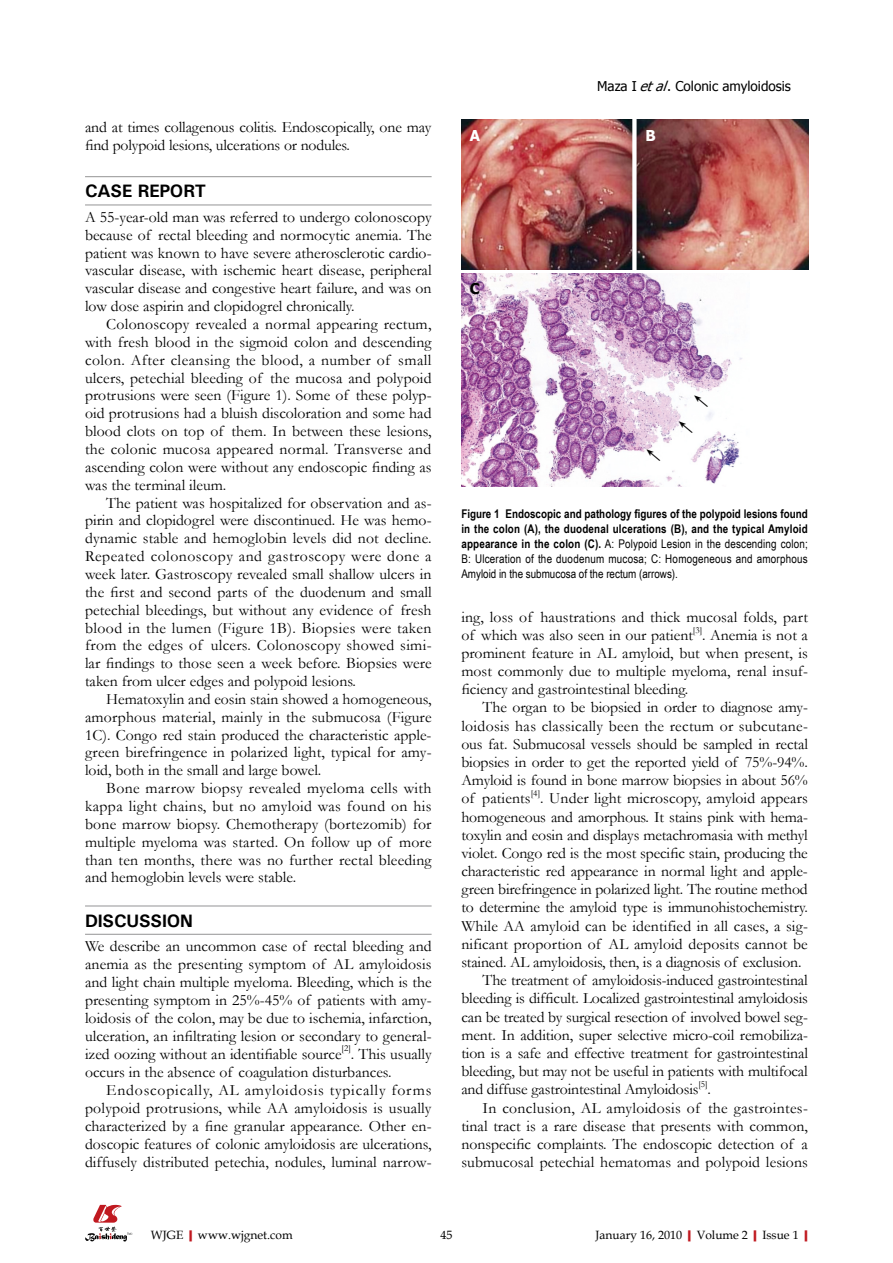
<style>
.page{position:relative;width:893px;height:1263px;background:#fff}
.page>*{position:absolute;margin:0;border:0;box-sizing:border-box;transform-origin:0 0}
.t1{font:700 18px "Univers";letter-spacing:-.01em;color:#000}
.t2{font:15.75px/17.9px "Garamond";color:#000;text-align:justify}
.t3{font:15.75px "Garamond";letter-spacing:.02em;color:#000}
.t4{font:700 15px "Tahoma";color:#fff}
.t5{font:700 15px "Tahoma";color:#000}
.t6{font:13.5px "Tahoma";color:#000}
.t7{font:700 12px/15px "Arial Narrow";letter-spacing:.015em;color:#000;text-align:justify}
.t8{font:12px "Book Antiqua";color:#000}
.t9{font:9.15px "Garamond";color:#000}
.s1{font-style:italic}
.s2{font-weight:400}
.s3{font-weight:700;color:#c01920}
</style>
<div class="page">
<img style="left:461px;top:119px;width:347px;height:151px">
<img style="left:461px;top:274px;width:281px;height:212px">
<div style="left:632px;top:118px;width:5px;height:153px;background:#fff"></div>
<svg style="left:85px;top:1205px;width:48px;height:36px"></svg>
<hr style="left:85px;top:176px;width:347px;height:1px;background:#949495">
<hr style="left:85px;top:205px;width:347px;height:1px;background:#949495">
<hr style="left:85px;top:906px;width:347px;height:1px;background:#949495">
<hr style="left:85px;top:934px;width:347px;height:1px;background:#949495">
<svg style="left:645px;top:447px;width:17px;height:15px"></svg>
<svg style="left:677px;top:419px;width:17px;height:15px"></svg>
<svg style="left:693px;top:393px;width:16px;height:16px"></svg>
<p class="t2" style="left:85px;top:118px;width:348px">and at times collagenous colitis. Endoscopically, one may find polypoid lesions, ulcerations or nodules.</p>
<p class="t1" style="left:85px;top:180px;width:123px">CASE REPORT</p>
<p class="t2" style="left:85px;top:208px;width:348px">A 55-year-old man was referred to undergo colonoscopy because of rectal bleeding and normocytic anemia. The patient was known to have severe atherosclerotic cardio&shy;vascular disease, with ischemic heart disease, peripheral vascular disease and congestive heart failure, and was on low dose aspirin and clopidogrel chronically.</p>
<p class="t2" style="left:85px;top:315px;width:348px;text-indent:21px">Colonoscopy revealed a normal appearing rectum, with fresh blood in the sigmoid colon and descending colon. After cleansing the blood, a number of small ulcers, petechial bleeding of the mucosa and polypoid protrusions were seen (Figure 1). Some of these polyp&shy;oid protrusions had a bluish discoloration and some had blood clots on top of them. In between these lesions, the colonic mucosa appeared normal. Transverse and ascending colon were without any endoscopic finding as was the terminal ileum.</p>
<p class="t2" style="left:85px;top:493px;width:348px;text-indent:21px">The patient was hospitalized for observation and as&shy;pirin and clopidogrel were discontinued. He was hemo&shy;dynamic stable and hemoglobin levels did not decline.<br>Repeated colonoscopy and gastroscopy were done a week later. Gastroscopy revealed small shallow ulcers in the first and second parts of the duodenum and small petechial bleedings, but without any evidence of fresh blood in the lumen (Figure 1B). Biopsies were taken from the edges of ulcers. Colonoscopy showed simi&shy;lar findings to those seen a week before. Biopsies were taken from ulcer edges and polypoid lesions.</p>
<p class="t2" style="left:85px;top:690px;width:348px;text-indent:21px">Hematoxylin and eosin stain showed a homogeneous, amorphous material, mainly in the submucosa (Figure 1C). Congo red stain produced the characteristic apple&shy;green birefringence in polarized light, typical for amy&shy;loid, both in the small and large bowel.</p>
<p class="t2" style="left:85px;top:779px;width:348px;text-indent:21px">Bone marrow biopsy revealed myeloma cells with kappa light chains, but no amyloid was found on his bone marrow biopsy. Chemotherapy (bortezomib) for multiple myeloma was started. On follow up of more than ten months, there was no further rectal bleeding and hemoglobin levels were stable.</p>
<p class="t1" style="left:85px;top:910px;width:110px">DISCUSSION</p>
<p class="t2" style="left:85px;top:936px;width:348px">We describe an uncommon case of rectal bleeding and anemia as the presenting symptom of AL amyloidosis and light chain multiple myeloma. Bleeding, which is the presenting symptom in 25%-45% of patients with amy&shy;loidosis of the colon, may be due to ischemia, infarction, ulceration, an infiltrating lesion or secondary to general&shy;ized oozing without an identifiable source</p>
<p class="t9" style="left:342px;top:1042px;width:11px">[2]</p>
<p class="t2" style="left:85px;top:1044px;width:348px;text-indent:266px">. This usually occurs in the absence of coagulation disturbances.</p>
<p class="t2" style="left:85px;top:1080px;width:348px;text-indent:21px">Endoscopically, AL amyloidosis typically forms polypoid protrusions, while AA amyloidosis is usually characterized by a fine granular appearance. Other en&shy;doscopic features of colonic amyloidosis are ulcerations, diffusely distributed petechia, nodules, luminal narrow-</p>
<p class="t6" style="left:597px;top:77px;width:195px">Maza I <span class="s1">etal</span>. Colonic amyloidosis</p>
<p class="t4" style="left:470px;top:125px;width:12px">A</p>
<p class="t4" style="left:646px;top:125px;width:12px">B</p>
<p class="t5" style="left:470px;top:278px;width:12px">C</p>
<p class="t7" style="left:461px;top:506px;width:348px">Figure 1 Endoscopic and pathology figures of the polypoid lesions found in the colon (A), the duodenal ulcerations (B), and the typical Amyloid appearance in the colon (C). <span class="s2">A: Polypoid Lesion in the descending colon; B: Ulceration of the duodenum mucosa; C: Homogeneous and amorphous Amyloid in the submucosa of the rectum (arrows).</span></p>
<p class="t2" style="left:461px;top:608px;width:348px">ing, loss of haustrations and thick mucosal folds, part of which was also seen in our patient</p>
<p class="t9" style="left:693px;top:624px;width:11px">[3]</p>
<p class="t2" style="left:461px;top:626px;width:348px;text-indent:241px">. Anemia is not a prominent feature in AL amyloid, but when present, is most commonly due to multiple myeloma, renal insuf&shy;ficiency and gastrointestinal bleeding.</p>
<p class="t2" style="left:461px;top:698px;width:348px;text-indent:21px">The organ to be biopsied in order to diagnose amy&shy;loidosis has classically been the rectum or subcutane&shy;ous fat. Submucosal vessels should be sampled in rectal biopsies in order to get the reported yield of 75%-94%.<br>Amyloid is found in bone marrow biopsies in about 56% of patients</p>
<p class="t9" style="left:531px;top:787px;width:11px">[4]</p>
<p class="t2" style="left:540px;top:789px;width:269px">. Under light microscopy, amyloid appears</p>
<p class="t2" style="left:461px;top:807px;width:348px">homogeneous and amorphous. It stains pink with hema-</p>
<p class="t2" style="left:461px;top:825px;width:348px">toxylin and eosin and displays metachromasia with methyl</p>
<p class="t2" style="left:461px;top:844px;width:348px">violet. Congo red is the most specific stain, producing the</p>
<p class="t2" style="left:461px;top:862px;width:348px">characteristic red appearance in normal light and apple-</p>
<p class="t2" style="left:461px;top:880px;width:348px">green birefringence in polarized light. The routine method</p>
<p class="t2" style="left:461px;top:898px;width:348px">to determine the amyloid type is immunohistochemistry.</p>
<p class="t2" style="left:461px;top:916px;width:348px">While AA amyloid can be identified in all cases, a sig-</p>
<p class="t2" style="left:461px;top:934px;width:348px">nificant proportion of AL amyloid deposits cannot be</p>
<p class="t2" style="left:461px;top:953px;width:342px">stained. AL amyloidosis, then, is a diagnosis of exclusion.</p>
<p class="t2" style="left:483px;top:971px;width:327px">The treatment of amyloidosis-induced gastrointestinal</p>
<p class="t2" style="left:461px;top:989px;width:348px">bleeding is difficult. Localized gastrointestinal amyloidosis</p>
<p class="t2" style="left:461px;top:1007px;width:348px">can be treated by surgical resection of involved bowel seg-</p>
<p class="t2" style="left:461px;top:1025px;width:348px">ment. In addition, super selective micro-coil remobiliza-</p>
<p class="t2" style="left:461px;top:1044px;width:348px">tion is a safe and effective treatment for gastrointestinal</p>
<p class="t2" style="left:461px;top:1062px;width:348px">bleeding, but may not be useful in patients with multifocal</p>
<p class="t2" style="left:461px;top:1080px;width:239px">and diffuse gastrointestinal Amyloidosis</p>
<p class="t9" style="left:698px;top:1078px;width:11px">[5]</p>
<p class="t2" style="left:707px;top:1080px;width:5px">.</p>
<p class="t3" style="left:483px;top:1097px;width:327px">In conclusion, AL amyloidosis of the gastrointes-</p>
<p class="t2" style="left:461px;top:1116px;width:348px">tinal tract is a rare disease that presents with common,</p>
<p class="t2" style="left:461px;top:1134px;width:348px">nonspecific complaints. The endoscopic detection of a</p>
<p class="t2" style="left:461px;top:1152px;width:348px">submucosal petechial hematomas and polypoid lesions</p>
<p class="t8" style="left:151px;top:1226px;width:143px">WJGE<span class="s3">|</span>www.wjgnet.com</p>
<p class="t8" style="left:440px;top:1226px;width:13px">45</p>
<p class="t8" style="left:595px;top:1226px;width:219px">January 16, 2010<span class="s3">|</span>Volume 2<span class="s3">|</span>Issue 1<span class="s3">|</span></p>
</div>
